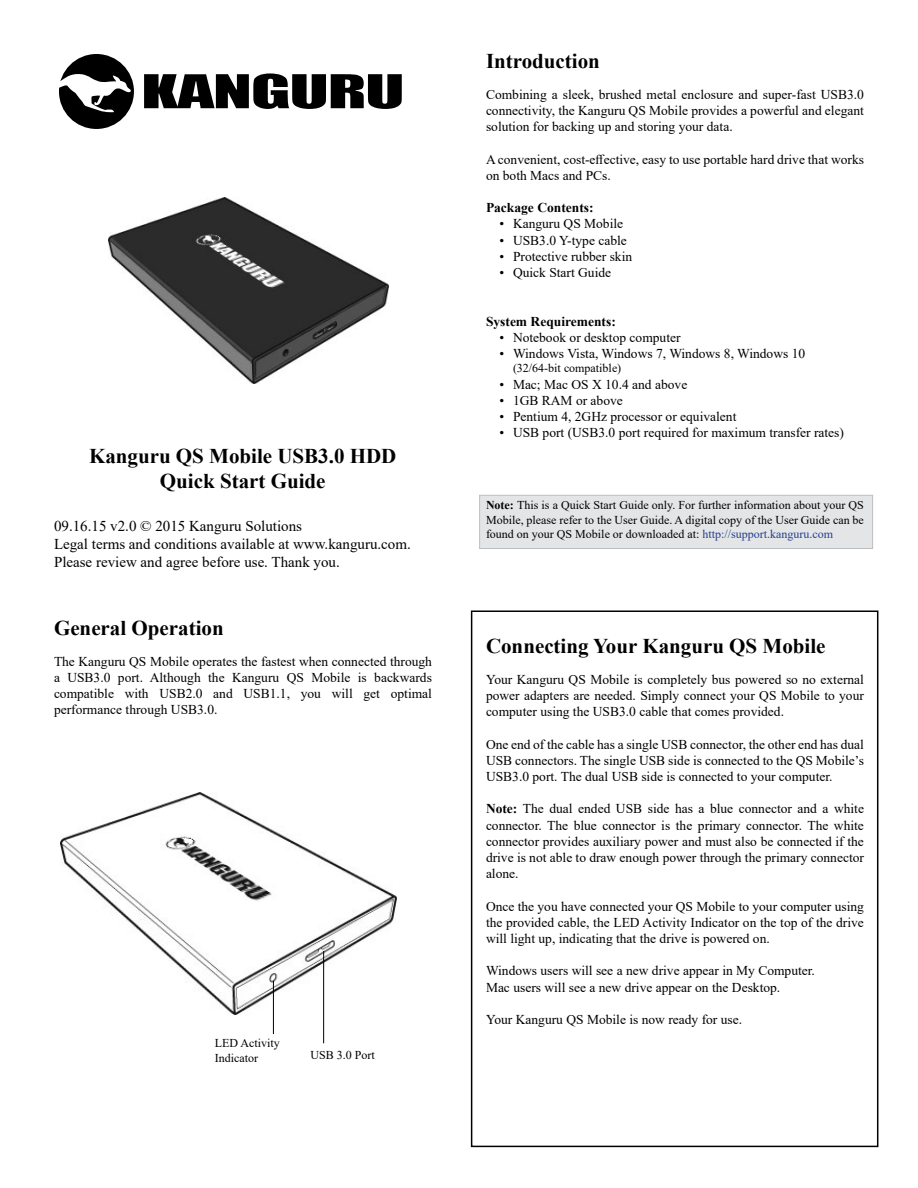
<style>
.page{position:relative;width:918px;height:1188px;background:#fff}
.page>*{position:absolute;margin:0;border:0;box-sizing:border-box;transform-origin:0 0}
.t1{font:700 21px/25.2px "Times New Roman";color:#000;text-align:center}
.t2{font:15px/18px "Times New Roman";color:#000}
.t3{font:13.5px/16.2px "Times New Roman";color:#000;text-align:justify}
.t4{font:700 13.5px "Times New Roman";color:#000}
.t5{font:12px/14.4px "Times New Roman";color:#000;text-align:justify}
.s1{font-weight:700}
.s2{color:#25408f}
</style>
<div class="page">
<img style="left:60px;top:793px;width:336px;height:222px">
<div style="left:479px;top:495px;width:394px;height:54px;background:#e4e5e6;border:1px solid #bcbec0"></div>
<svg style="left:144px;top:73px;width:258px;height:36px"></svg>
<div style="left:59px;top:54px;width:75px;height:75px;background:#000;border-radius:50%"></div>
<svg style="left:59px;top:74px;width:72px;height:39px"></svg>
<div style="left:471px;top:610px;width:407px;height:537px;border:2px solid #000"></div>
<hr style="left:273px;top:981px;width:1px;height:53px;background:#000">
<hr style="left:323px;top:951px;width:1px;height:92px;background:#000">
<img style="left:108px;top:198px;width:281px;height:185px">
<h1 class="t1" style="left:89px;top:442px;width:309px">Kanguru QS Mobile USB3.0 HDD<br>Quick Start Guide</h1>
<p class="t2" style="left:54px;top:517px;width:358px">09.16.15 v2.0 © 2015 Kanguru Solutions<br>Legal terms and conditions available at www.kanguru.com.<br>Please review and agree before use. Thank you.</p>
<h1 class="t1" style="left:54px;top:615px;width:171px">General Operation</h1>
<p class="t3" style="left:54px;top:653px;width:380px">The Kanguru QS Mobile operates the fastest when connected through a USB3.0 port. Although the Kanguru QS Mobile is backwards compatible with USB2.0 and USB1.1, you will get optimal performance through USB3.0.</p>
<p class="t5" style="left:215px;top:1036px;width:67px">LED Activity<br>Indicator</p>
<p class="t5" style="left:310px;top:1047px;width:66px">USB 3.0 Port</p>
<h1 class="t1" style="left:486px;top:48px;width:115px">Introduction</h1>
<p class="t3" style="left:486px;top:86px;width:379px">Combining a sleek, brushed metal enclosure and super-fast USB3.0 connectivity, the Kanguru QS Mobile provides a powerful and elegant solution for backing up and storing your data.</p>
<p class="t3" style="left:486px;top:151px;width:380px">A convenient, cost-effective, easy to use portable hard drive that works on both Macs and PCs.</p>
<p class="t4" style="left:486px;top:198px;width:109px">Package Contents:</p>
<p class="t3" style="left:500px;top:215px;width:125px">• Kanguru QS Mobile</p>
<p class="t3" style="left:500px;top:232px;width:129px">• USB3.0 Y-type cable</p>
<p class="t3" style="left:500px;top:248px;width:134px">• Protective rubber skin</p>
<p class="t3" style="left:500px;top:264px;width:113px">• Quick Start Guide</p>
<p class="t4" style="left:486px;top:311px;width:131px">System Requirements:</p>
<p class="t3" style="left:500px;top:329px;width:183px">• Notebook or desktop computer</p>
<p class="t3" style="left:500px;top:345px;width:307px">• Windows Vista, Windows 7, Windows 8, Windows 10</p>
<p class="t5" style="left:513px;top:361px;width:110px">(32/64-bit compatible)</p>
<p class="t3" style="left:500px;top:376px;width:189px">• Mac; Mac OS X 10.4 and above</p>
<p class="t3" style="left:500px;top:392px;width:125px">• 1GB RAM or above</p>
<p class="t3" style="left:500px;top:408px;width:238px">• Pentium 4, 2GHz processor or equivalent</p>
<p class="t3" style="left:500px;top:424px;width:346px">• USB port (USB3.0 port required for maximum transfer rates)</p>
<p class="t5" style="left:486px;top:498px;width:379px"><span class="s1">Note:</span> This is a Quick Start Guide only. For further information about your QS Mobile, please refer to the User Guide. A digital copy of the User Guide can be found on your QS Mobile or downloaded at: <span class="s2">http://support.kanguru.com</span></p>
<h1 class="t1" style="left:486px;top:633px;width:341px">Connecting Your Kanguru QS Mobile</h1>
<p class="t3" style="left:486px;top:671px;width:380px">Your Kanguru QS Mobile is completely bus powered so no external power adapters are needed. Simply connect your QS Mobile to your computer using the USB3.0 cable that comes provided.</p>
<p class="t3" style="left:486px;top:736px;width:380px">One end of the cable has a single USB connector, the other end has dual USB connectors. The single USB side is connected to the QS Mobile’s USB3.0 port. The dual USB side is connected to your computer.</p>
<p class="t3" style="left:486px;top:800px;width:380px"><span class="s1">Note:</span> The dual ended USB side has a blue connector and a white connector. The blue connector is the primary connector. The white connector provides auxiliary power and must also be connected if the drive is not able to draw enough power through the primary connector alone.</p>
<p class="t3" style="left:486px;top:898px;width:379px">Once the you have connected your QS Mobile to your computer using the provided cable, the LED Activity Indicator on the top of the drive will light up, indicating that the drive is powered on.</p>
<p class="t3" style="left:486px;top:962px;width:331px">Windows users will see a new drive appear in My Computer.<br>Mac users will see a new drive appear on the Desktop.</p>
<p class="t3" style="left:486px;top:1011px;width:258px">Your Kanguru QS Mobile is now ready for use.</p>
</div>
